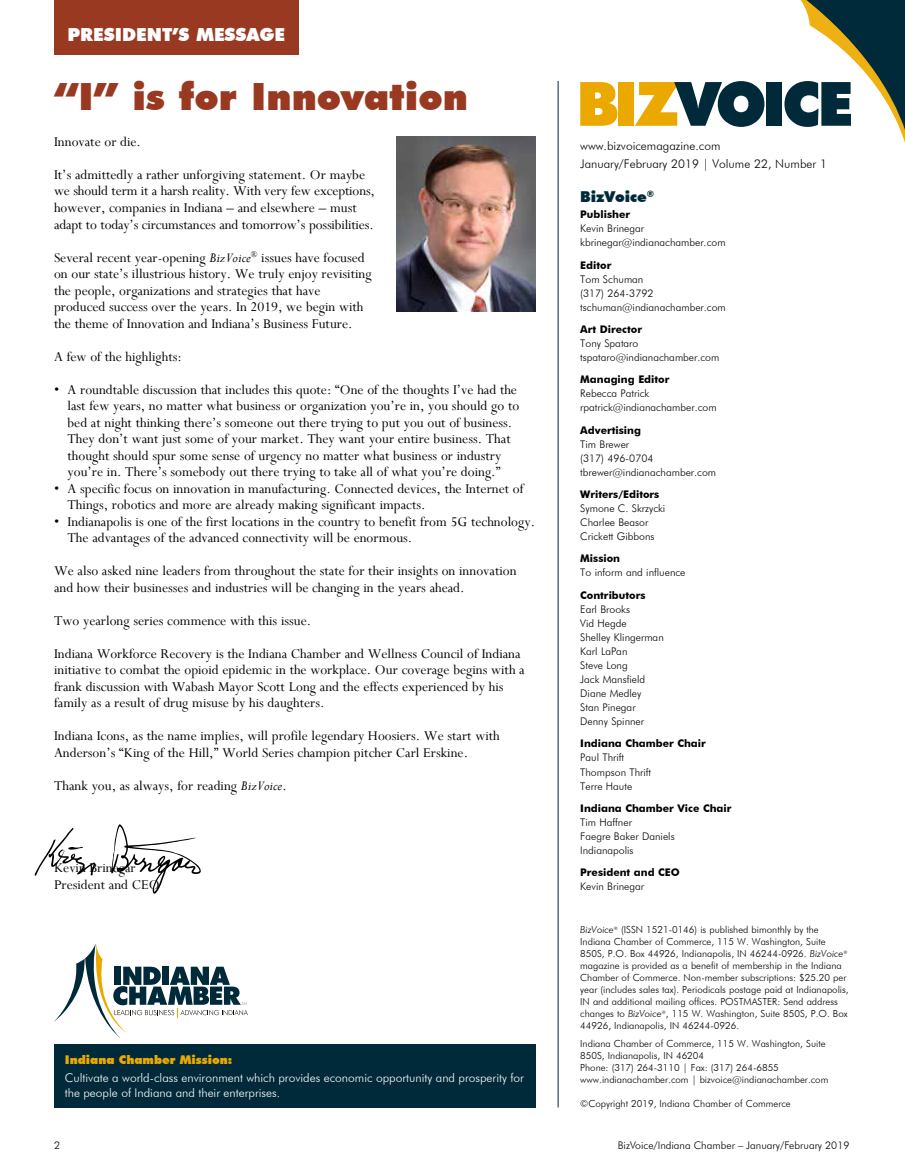
<style>
.page{position:relative;width:905px;height:1175px;background:#fff}
.page>*{position:absolute;margin:0;border:0;box-sizing:border-box;transform-origin:0 0}
.t1{font:900 37.5px "Futura BT";color:#993921}
.t2{font:900 18px "Futura BT";color:#fff}
.t3{font:15px/16.5px "Perpetua";color:#000}
.t4{font:900 15px "Futura BT";color:#002a3a}
.t5{font:300 12px/14.4px "Futura BT";color:#fff}
.t6{font:300 12px/18px "Futura BT";color:#000}
.t7{font:900 12px "Futura BT";color:#eba900}
.t8{font:300 10.5px/14.1px "Futura BT";color:#000}
.t9{font:700 10.5px "Futura BT";color:#000}
.t10{font:300 9.75px/12px "Futura BT";color:#000}
.s1{font-style:italic}
</style>
<div class="page">
<svg style="left:111px;top:824px;width:90px;height:69px"></svg>
<svg style="left:35px;top:828px;width:61px;height:47px"></svg>
<img style="left:396px;top:137px;width:140px;height:174px">
<svg style="left:54px;top:943px;width:194px;height:95px"></svg>
<div style="left:54px;top:1043px;width:482px;height:64px;background:#002a3a"></div>
<div style="left:54px;top:0;width:244px;height:54px;background:#993921"></div>
<svg style="left:580px;top:82px;width:37px;height:44px"></svg>
<div style="left:618px;top:82px;width:16px;height:44px;background:#eba900"></div>
<svg style="left:635px;top:81px;width:129px;height:46px"></svg>
<div style="left:766px;top:82px;width:16px;height:44px;background:#002a3a"></div>
<svg style="left:784px;top:0;width:120px;height:140px"></svg>
<hr style="left:557px;top:81px;width:1px;height:1026px;background:#002a3a">
<p class="t2" style="left:68px;top:23px;width:219px">PRESIDENT’S MESSAGE</p>
<h1 class="t1" style="left:54px;top:73px;width:415px">“I” is for Innovation</h1>
<p class="t3" style="left:54px;top:133px;width:88px">Innovate or die.</p>
<p class="t3" style="left:54px;top:166px;width:322px">It’s admittedly a rather unforgiving statement. Or maybe we should term it a harsh reality. With very few exceptions, however, companies in Indiana – and elsewhere – must adapt to today’s circumstances and tomorrow’s possibilities.</p>
<p class="t3" style="left:54px;top:249px;width:319px">Several recent year-opening <span class="s1">BizVoice</span><sup>®</sup> issues have focused on our state’s illustrious history. We truly enjoy revisiting the people, organizations and strategies that have produced success over the years. In 2019, we begin with the theme of Innovation and Indiana’s Business Future.</p>
<p class="t3" style="left:54px;top:348px;width:129px">A few of the highlights:</p>
<p class="t3" style="left:68px;top:381px;width:453px;text-indent:-14px">• A roundtable discussion that includes this quote: “One of the thoughts I’ve had the last few years, no matter what business or organization you’re in, you should go to bed at night thinking there’s someone out there trying to put you out of business.<br>They don’t want just some of your market. They want your entire business. That thought should spur some sense of urgency no matter what business or industry you’re in. There’s somebody out there trying to take all of what you’re doing.”</p>
<p class="t3" style="left:68px;top:480px;width:457px;text-indent:-14px">• A specific focus on innovation in manufacturing. Connected devices, the Internet of<br>Things, robotics and more are already making significant impacts.</p>
<p class="t3" style="left:68px;top:513px;width:469px;text-indent:-14px">• Indianapolis is one of the first locations in the country to benefit from 5G technology.<br>The advantages of the advanced connectivity will be enormous.</p>
<p class="t3" style="left:54px;top:562px;width:464px">We also asked nine leaders from throughout the state for their insights on innovation and how their businesses and industries will be changing in the years ahead.</p>
<p class="t3" style="left:54px;top:612px;width:259px">Two yearlong series commence with this issue.</p>
<p class="t3" style="left:54px;top:645px;width:472px">Indiana Workforce Recovery is the Indiana Chamber and Wellness Council of Indiana initiative to combat the opioid epidemic in the workplace. Our coverage begins with a frank discussion with Wabash Mayor Scott Long and the effects experienced by his family as a result of drug misuse by his daughters.</p>
<p class="t3" style="left:54px;top:727px;width:447px">Indiana Icons, as the name implies, will profile legendary Hoosiers. We start with<br>Anderson’s “King of the Hill,” World Series champion pitcher Carl Erskine.</p>
<p class="t3" style="left:54px;top:777px;width:234px">Thank you, as always, for reading <span class="s1">BizVoice</span>.</p>
<p class="t3" style="left:54px;top:859px;width:107px">Kevin Brinegar<br>President and CEO</p>
<p class="t7" style="left:65px;top:1052px;width:169px">Indiana Chamber Mission:</p>
<p class="t5" style="left:65px;top:1070px;width:460px">Cultivate a world-class environment which provides economic opportunity and prosperity for the people of Indiana and their enterprises.</p>
<p class="t6" style="left:580px;top:136px;width:248px">www.bizvoicemagazine.com<br>January/February 2019 | Volume 22, Number 1</p>
<p class="t4" style="left:580px;top:187px;width:75px">BizVoice<sup>®</sup></p>
<p class="t9" style="left:580px;top:208px;width:51px">Publisher</p>
<p class="t8" style="left:580px;top:221px;width:147px">Kevin Brinegar kbrinegar@indianachamber.com</p>
<p class="t9" style="left:580px;top:258px;width:33px">Editor</p>
<p class="t8" style="left:580px;top:272px;width:147px">Tom Schuman<br>(317) 264-3792 tschuman@indianachamber.com</p>
<p class="t9" style="left:580px;top:323px;width:63px">Art Director</p>
<p class="t8" style="left:580px;top:336px;width:141px">Tony Spataro tspataro@indianachamber.com</p>
<p class="t9" style="left:580px;top:373px;width:91px">Managing Editor</p>
<p class="t8" style="left:580px;top:386px;width:138px">Rebecca Patrick rpatrick@indianachamber.com</p>
<p class="t9" style="left:580px;top:423px;width:62px">Advertising</p>
<p class="t8" style="left:580px;top:437px;width:137px">Tim Brewer<br>(317) 496-0704 tbrewer@indianachamber.com</p>
<p class="t9" style="left:580px;top:488px;width:81px">Writers/Editors</p>
<p class="t8" style="left:580px;top:501px;width:87px">Symone C. Skrzycki<br>Charlee Beasor<br>Crickett Gibbons</p>
<p class="t9" style="left:580px;top:552px;width:41px">Mission</p>
<p class="t8" style="left:580px;top:565px;width:107px">To inform and influence</p>
<p class="t9" style="left:580px;top:588px;width:67px">Contributors</p>
<p class="t8" style="left:580px;top:601px;width:85px">Earl Brooks<br>Vid Hegde<br>Shelley Klingerman<br>Karl LaPan<br>Steve Long<br>Jack Mansfield<br>Diane Medley<br>Stan Pinegar<br>Denny Spinner</p>
<p class="t9" style="left:580px;top:737px;width:127px">Indiana Chamber Chair</p>
<p class="t8" style="left:580px;top:750px;width:72px">Paul Thrift<br>Thompson Thrift<br>Terre Haute</p>
<p class="t9" style="left:580px;top:801px;width:153px">Indiana Chamber Vice Chair</p>
<p class="t8" style="left:580px;top:815px;width:96px">Tim Haffner<br>Faegre Baker Daniels<br>Indianapolis</p>
<p class="t9" style="left:580px;top:866px;width:101px">President and CEO</p>
<p class="t8" style="left:580px;top:879px;width:65px">Kevin Brinegar</p>
<p class="t10" style="left:580px;top:923px;width:270px"><span class="s1">BizVoice</span><sup>®</sup> (ISSN 1521-0146) is published bimonthly by the Indiana Chamber of Commerce, 115 W. Washington, Suite 850S, P.O. Box 44926, Indianapolis, IN 46244-0926. <span class="s1">BizVoice</span><sup>® </sup>magazine is provided as a benefit of membership in the Indiana Chamber of Commerce. Non-member subscriptions: $25.20 per year (includes sales tax). Periodicals postage paid at Indianapolis, IN and additional mailing offices. POSTMASTER: Send address changes to <span class="s1">BizVoice</span><sup>®</sup>, 115 W. Washington, Suite 850S, P.O. Box 44926, Indianapolis, IN 46244-0926.</p>
<p class="t10" style="left:580px;top:1037px;width:250px">Indiana Chamber of Commerce, 115 W. Washington, Suite 850S, Indianapolis, IN 46204<br>Phone: (317) 264-3110 | Fax: (317) 264-6855 www.indianachamber.com | bizvoice@indianachamber.com</p>
<p class="t10" style="left:580px;top:1097px;width:212px">©Copyright 2019, Indiana Chamber of Commerce</p>
<p class="t8" style="left:54px;top:1138px;width:8px">2</p>
<p class="t8" style="left:618px;top:1138px;width:233px">BizVoice/Indiana Chamber – January/February 2019</p>
</div>
